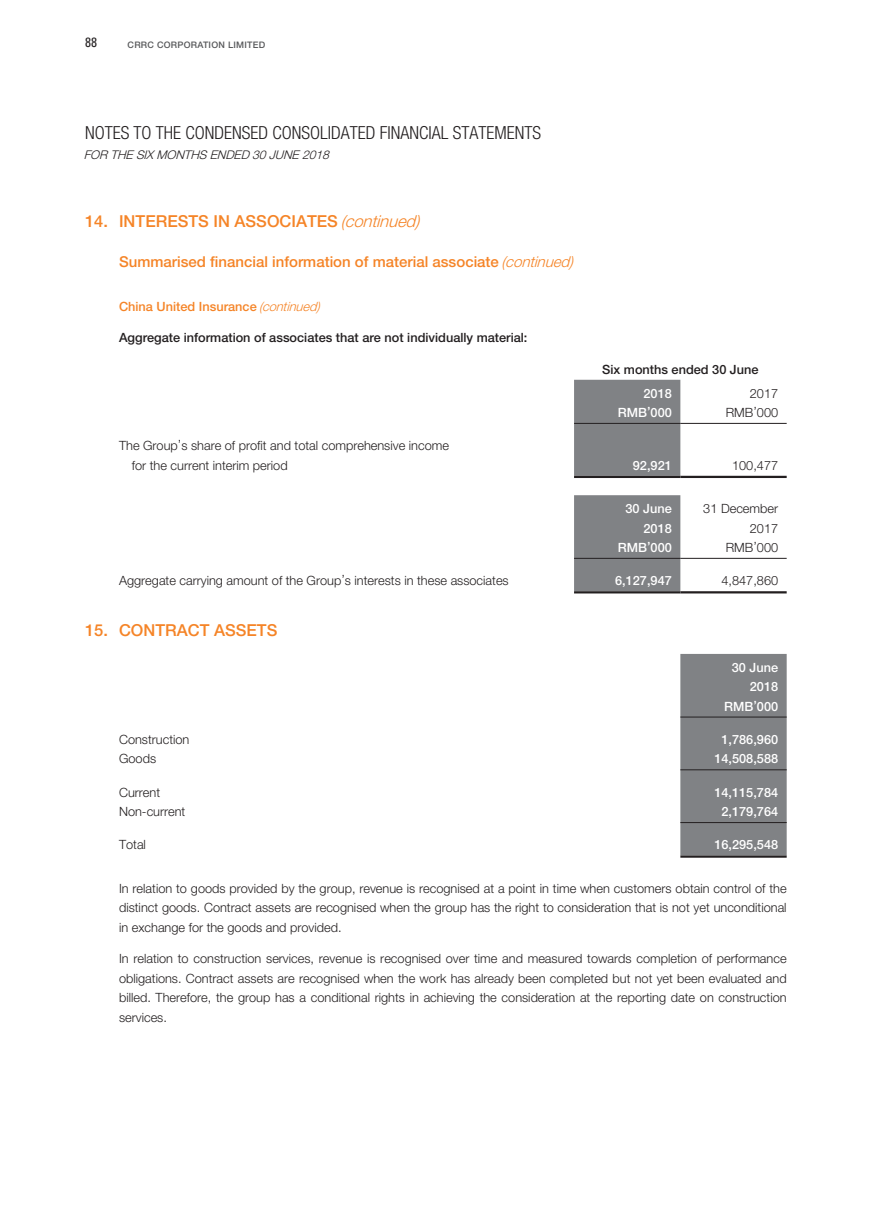
<style>
.page{position:relative;width:893px;height:1212px;background:#fff}
.page>*{position:absolute;margin:0;border:0;box-sizing:border-box;transform-origin:0 0}
.t1{font:300 condensed 18px "Helvetica Neue LT Std";color:#231f20}
._3__標題{font:500 16.5px "Helvetica Neue LT Std";color:#f58427}
._4__副標題{font:500 15px "Helvetica Neue LT Std";color:#f58427}
.t2{font:condensed 13.5px "Univers LT Std";color:#231f20}
._1__內文{font:300 12.75px/19.5px "Helvetica Neue LT Std";color:#231f20;text-align:justify}
._1__內文-2{font:500 12.75px "Helvetica Neue LT Std";color:#fff}
._1__內文-3{font:500 12.75px "Helvetica Neue LT Std";color:#231f20}
._5__副副標題{font:500 12.75px "Helvetica Neue LT Std";color:#f58427}
.t3{font:italic 300 12px "Helvetica Neue LT Std";color:#231f20}
.t4{font:500 9px "Helvetica Neue LT Std";letter-spacing:.03em;color:#57585a}
.s1{font-weight:300;font-style:italic}
</style>
<div class="page">
<div style="left:574px;top:380px;width:106px;height:96px;background:#808285"></div>
<hr style="left:574px;top:423px;width:106px;height:1px;background:#231f20">
<hr style="left:680px;top:423px;width:107px;height:1px;background:#231f20">
<hr style="left:574px;top:476px;width:106px;height:2px;background:#231f20">
<hr style="left:680px;top:476px;width:107px;height:2px;background:#231f20">
<div style="left:574px;top:495px;width:106px;height:96px;background:#808285"></div>
<hr style="left:574px;top:558px;width:106px;height:1px;background:#231f20">
<hr style="left:680px;top:558px;width:107px;height:1px;background:#231f20">
<hr style="left:574px;top:591px;width:106px;height:2px;background:#231f20">
<hr style="left:680px;top:591px;width:107px;height:2px;background:#231f20">
<div style="left:680px;top:654px;width:107px;height:201px;background:#808285"></div>
<hr style="left:680px;top:717px;width:107px;height:1px;background:#231f20">
<hr style="left:680px;top:769px;width:107px;height:1px;background:#231f20">
<hr style="left:680px;top:822px;width:107px;height:1px;background:#231f20">
<hr style="left:680px;top:855px;width:107px;height:3px;background:#231f20">
<p class="t2" style="left:85px;top:34px;width:13px">88</p>
<p class="t4" style="left:128px;top:40px;width:139px">CRRC CORPORATION LIMITED</p>
<h1 class="t1" style="left:85px;top:123px;width:458px">NOTES TO THE CONDENSED CONSOLIDATED FINANCIAL STATEMENTS</h1>
<p class="t3" style="left:84px;top:147px;width:250px">FOR THE SIX MONTHS ENDED 30 JUNE 2018</p>
<p class="_3__標題" style="left:85px;top:212px;width:337px">14. INTERESTS IN ASSOCIATES <span class="s1">(continued)</span></p>
<p class="_4__副標題" style="left:119px;top:253px;width:456px">Summarised financial information of material associate <span class="s1">(continued)</span></p>
<p class="_5__副副標題" style="left:119px;top:298px;width:203px">China United Insurance <span class="s1">(continued)</span></p>
<p class="_1__內文-3" style="left:119px;top:330px;width:410px">Aggregate information of associates that are not individually material:</p>
<p class="_1__內文-3" style="left:602px;top:361px;width:158px">Six months ended 30 June</p>
<p class="_1__內文-2" style="left:643px;top:385px;width:30px">2018</p>
<p class="_1__內文" style="left:750px;top:383px;width:30px">2017</p>
<p class="_1__內文-2" style="left:618px;top:405px;width:56px">RMB’000</p>
<p class="_1__內文" style="left:726px;top:403px;width:54px">RMB’000</p>
<p class="_1__內文" style="left:119px;top:436px;width:331px">The Group’s share of profit and total comprehensive income</p>
<p class="_1__內文" style="left:132px;top:455px;width:157px">for the current interim period</p>
<p class="_1__內文-2" style="left:633px;top:457px;width:40px">92,921</p>
<p class="_1__內文" style="left:732px;top:455px;width:48px">100,477</p>
<p class="_1__內文-2" style="left:626px;top:501px;width:48px">30 June</p>
<p class="_1__內文-2" style="left:643px;top:520px;width:30px">2018</p>
<p class="_1__內文" style="left:703px;top:498px;width:76px">31 December</p>
<p class="_1__內文" style="left:750px;top:518px;width:30px">2017</p>
<p class="_1__內文-2" style="left:618px;top:540px;width:56px">RMB’000</p>
<p class="_1__內文" style="left:726px;top:537px;width:54px">RMB’000</p>
<p class="_1__內文" style="left:119px;top:570px;width:391px">Aggregate carrying amount of the Group’s interests in these associates</p>
<p class="_1__內文-2" style="left:615px;top:573px;width:58px">6,127,947</p>
<p class="_1__內文" style="left:721px;top:570px;width:58px">4,847,860</p>
<p class="_3__標題" style="left:85px;top:620px;width:194px">15. CONTRACT ASSETS</p>
<p class="_1__內文-2" style="left:732px;top:660px;width:48px">30 June</p>
<p class="_1__內文-2" style="left:750px;top:679px;width:30px">2018</p>
<p class="_1__內文-2" style="left:724px;top:699px;width:56px">RMB’000</p>
<p class="_1__內文" style="left:119px;top:729px;width:72px">Construction</p>
<p class="_1__內文-2" style="left:721px;top:732px;width:58px">1,786,960</p>
<p class="_1__內文" style="left:119px;top:749px;width:39px">Goods</p>
<p class="_1__內文-2" style="left:714px;top:751px;width:65px">14,508,588</p>
<p class="_1__內文" style="left:119px;top:782px;width:43px">Current</p>
<p class="_1__內文-2" style="left:714px;top:784px;width:65px">14,115,784</p>
<p class="_1__內文" style="left:119px;top:801px;width:68px">Non-current</p>
<p class="_1__內文-2" style="left:721px;top:804px;width:58px">2,179,764</p>
<p class="_1__內文" style="left:119px;top:835px;width:28px">Total</p>
<p class="_1__內文-2" style="left:714px;top:837px;width:65px">16,295,548</p>
<p class="_1__內文" style="left:119px;top:878px;width:669px">In relation to goods provided by the group, revenue is recognised at a point in time when customers obtain control of the distinct goods. Contract assets are recognised when the group has the right to consideration that is not yet unconditional in exchange for the goods and provided.</p>
<p class="_1__內文" style="left:119px;top:949px;width:669px">In relation to construction services, revenue is recognised over time and measured towards completion of performance obligations. Contract assets are recognised when the work has already been completed but not yet been evaluated and billed. Therefore, the group has a conditional rights in achieving the consideration at the reporting date on construction services.</p>
</div>
